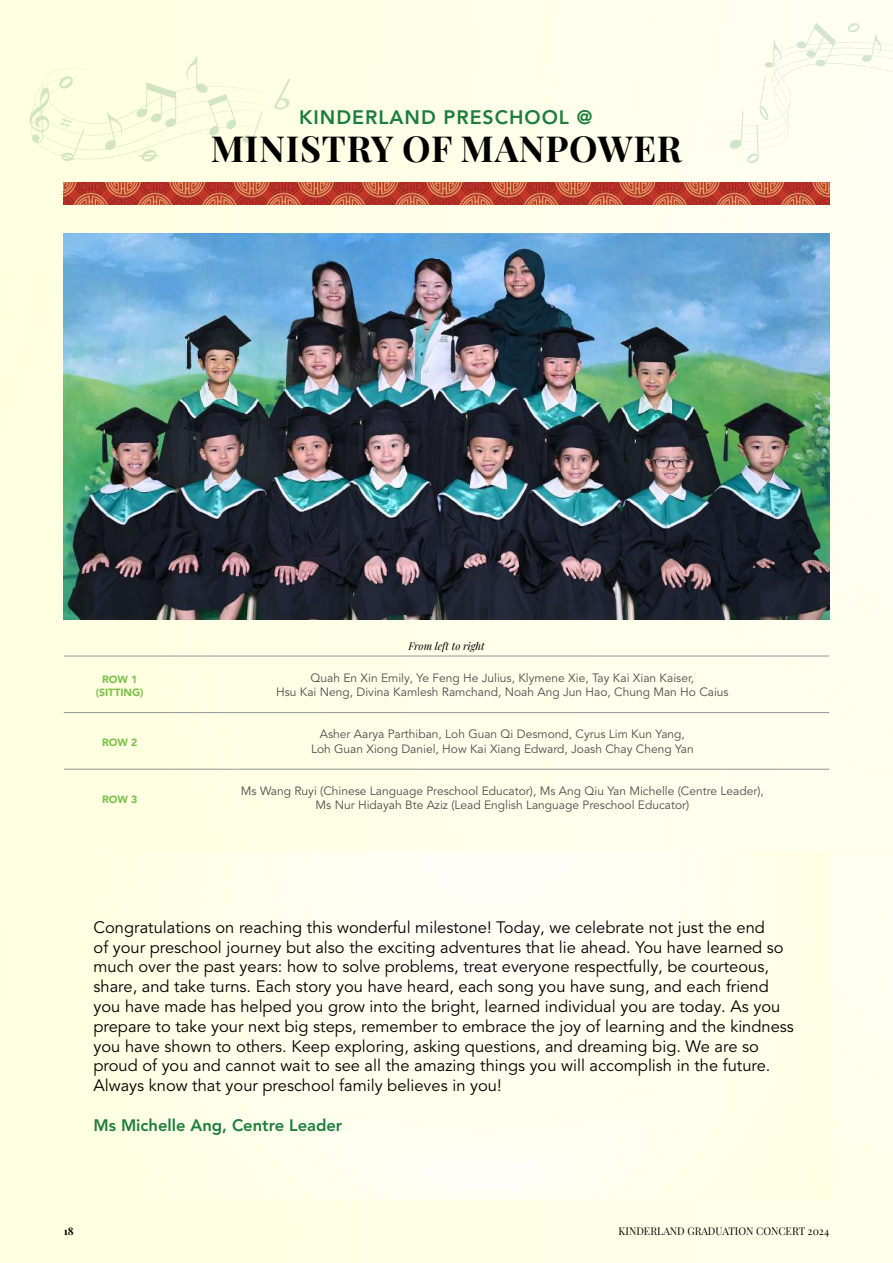
<style>
.page{position:relative;width:893px;height:1263px;background:#ffffe8}
.page>*{position:absolute;margin:0;border:0;box-sizing:border-box;transform-origin:0 0}
.t1{font:700 36px "Playfair Display";letter-spacing:.02em;color:#000}
.t2{font:800 19.5px "Avenir";letter-spacing:.05em;color:#1c7d3e}
.t3{font:16.5px/19.8px "Avenir LT Pro";color:#000}
.t4{font:800 16.5px "Avenir LT Pro";color:#1c7d3e}
.t5{font:12px/14.4px "Avenir LT Pro";color:#4d4d4f;text-align:center}
.t6{font:10.5px "Playfair Display";color:#000}
.t7{font:900 10.5px/12.6px "Avenir";color:#7cc24a;text-align:center}
.t8{font:italic 10.5px "Playfair Display";color:#000}
.t9{font:700 10.5px "Playfair Display";color:#000}
</style>
<div class="page">
<svg style="left:30px;top:55px;width:260px;height:107px"></svg>
<svg style="left:693px;top:23px;width:200px;height:141px"></svg>
<img style="left:64px;top:852px;width:765px;height:347px">
<img style="left:64px;top:234px;width:765px;height:386px">
<hr style="left:64px;top:656px;width:112px;height:1px;background:#939598">
<hr style="left:176px;top:656px;width:653px;height:1px;background:#939598">
<hr style="left:64px;top:712px;width:112px;height:1px;background:#939598">
<hr style="left:176px;top:712px;width:653px;height:1px;background:#939598">
<hr style="left:64px;top:769px;width:112px;height:1px;background:#939598">
<hr style="left:176px;top:769px;width:653px;height:1px;background:#939598">
<img style="left:64px;top:183px;width:765px;height:21px">
<p class="t2" style="left:299px;top:102px;width:295px">KINDERLAND PRESCHOOL @</p>
<h1 class="t1" style="left:211px;top:120px;width:472px">MINISTRY OF MANPOWER</h1>
<p class="t8" style="left:408px;top:637px;width:78px">From left to right</p>
<p class="t7" style="left:96px;top:673px;width:49px">ROW 1 (SITTING)</p>
<p class="t5" style="left:276px;top:670px;width:454px">Quah En Xin Emily, Ye Feng He Julius, Klymene Xie, Tay Kai Xian Kaiser,<br>Hsu Kai Neng, Divina Kamlesh Ramchand, Noah Ang Jun Hao, Chung Man Ho Caius</p>
<p class="t7" style="left:102px;top:736px;width:37px">ROW 2</p>
<p class="t5" style="left:311px;top:727px;width:384px">Asher Aarya Parthiban, Loh Guan Qi Desmond, Cyrus Lim Kun Yang,<br>Loh Guan Xiong Daniel, How Kai Xiang Edward, Joash Chay Cheng Yan</p>
<p class="t7" style="left:102px;top:792px;width:37px">ROW 3</p>
<p class="t5" style="left:241px;top:784px;width:524px">Ms Wang Ruyi (Chinese Language Preschool Educator), Ms Ang Qiu Yan Michelle (Centre Leader),<br>Ms Nur Hidayah Bte Aziz (Lead English Language Preschool Educator)</p>
<p class="t3" style="left:94px;top:917px;width:702px">Congratulations on reaching this wonderful milestone! Today, we celebrate not just the end<br>of your preschool journey but also the exciting adventures that lie ahead. You have learned so much over the past years: how to solve problems, treat everyone respectfully, be courteous, share, and take turns. Each story you have heard, each song you have sung, and each friend you have made has helped you grow into the bright, learned individual you are today. As you prepare to take your next big steps, remember to embrace the joy of learning and the kindness you have shown to others. Keep exploring, asking questions, and dreaming big. We are so proud of you and cannot wait to see all the amazing things you will accomplish in the future.<br>Always know that your preschool family believes in you!</p>
<p class="t4" style="left:94px;top:1115px;width:250px">Ms Michelle Ang, Centre Leader</p>
<p class="t9" style="left:64px;top:1223px;width:11px">18</p>
<p class="t6" style="left:619px;top:1223px;width:212px">KINDERLAND GRADUATION CONCERT 2024</p>
</div>
